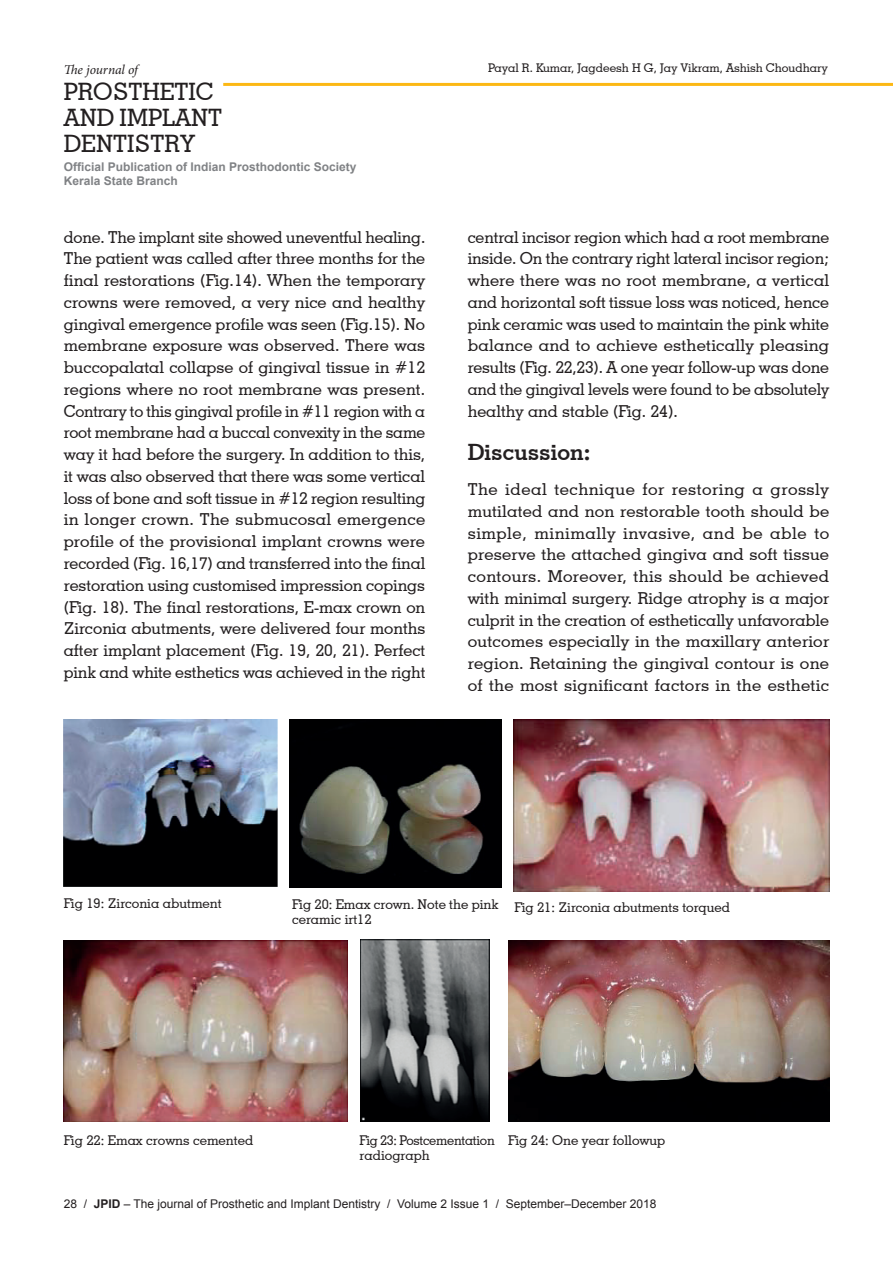
<style>
.page{position:relative;width:893px;height:1263px;background:#fff}
.page>*{position:absolute;margin:0;border:0;box-sizing:border-box;transform-origin:0 0}
.t1{font:500 24px/26.2px "Geometric Slab 703 BT";color:#231f20}
.t2{font:700 22.5px "Geometric Slab 703 BT";color:#231f20}
.t3{font:500 16.5px/21.8px "Geometric Slab 703 BT";color:#231f20;text-align:justify}
.t4{font:500 13.5px/15px "Geometric Slab 703 BT";color:#231f20}
.t5{font:italic 13.5px "Minion Pro";letter-spacing:-.01em;color:#231f20}
.t6{font:12px "Arial";color:#231f20}
.t7{font:700 12px/14.4px "Arial";color:#808285}
.t8{font:500 12px "Geometric Slab 703 BT";color:#231f20}
.s1{font-weight:700}
</style>
<div class="page">
<hr style="left:223px;top:83px;width:670px;height:3px;background:#fcb814">
<img style="left:64px;top:719px;width:213px;height:168px">
<img style="left:289px;top:719px;width:212px;height:168px">
<img style="left:514px;top:719px;width:315px;height:172px">
<img style="left:64px;top:940px;width:283px;height:181px">
<img style="left:360px;top:939px;width:130px;height:182px">
<img style="left:509px;top:941px;width:320px;height:180px">
<p class="t5" style="left:64px;top:60px;width:76px">The journal of</p>
<h1 class="t1" style="left:64px;top:78px;width:160px">PROSTHETIC<br>AND IMPLANT<br>DENTISTRY</h1>
<p class="t7" style="left:64px;top:160px;width:294px">Official Publication of Indian Prosthodontic Society<br>Kerala State Branch</p>
<p class="t8" style="left:488px;top:60px;width:341px">Payal R. Kumar, Jagdeesh H G, Jay Vikram, Ashish Choudhary</p>
<p class="t3" style="left:64px;top:226px;width:363px">done. The implant site showed uneventful healing.<br>The patient was called after three months for the final restorations (Fig.14). When the temporary crowns were removed, a very nice and healthy gingival emergence profile was seen (Fig.15). No membrane exposure was observed. There was buccopalatal collapse of gingival tissue in #12 regions where no root membrane was present.<br>Contrary to this gingival profile in #11 region with a root membrane had a buccal convexity in the same way it had before the surgery. In addition to this, it was also observed that there was some vertical loss of bone and soft tissue in #12 region resulting in longer crown. The submucosal emergence profile of the provisional implant crowns were recorded (Fig. 16,17) and transferred into the final restoration using customised impression copings (Fig. 18). The final restorations, E-max crown on Zirconia abutments, were delivered four months after implant placement (Fig. 19, 20, 21). Perfect pink and white esthetics was achieved in the right</p>
<p class="t3" style="left:468px;top:226px;width:363px">central incisor region which had a root membrane inside. On the contrary right lateral incisor region; where there was no root membrane, a vertical and horizontal soft tissue loss was noticed, hence pink ceramic was used to maintain the pink white balance and to achieve esthetically pleasing results (Fig. 22,23). A one year follow-up was done and the gingival levels were found to be absolutely healthy and stable (Fig. 24).</p>
<h2 class="t2" style="left:468px;top:439px;width:125px">Discussion:</h2>
<p class="t3" style="left:468px;top:478px;width:363px">The ideal technique for restoring a grossly mutilated and non restorable tooth should be simple, minimally invasive, and be able to preserve the attached gingiva and soft tissue contours. Moreover, this should be achieved with minimal surgery. Ridge atrophy is a major culprit in the creation of esthetically unfavorable outcomes especially in the maxillary anterior region. Retaining the gingival contour is one of the most significant factors in the esthetic</p>
<p class="t4" style="left:64px;top:895px;width:159px">Fig 19: Zirconia abutment</p>
<p class="t4" style="left:292px;top:896px;width:208px">Fig 20: Emax crown. Note the pink ceramic irt12</p>
<p class="t4" style="left:514px;top:899px;width:217px">Fig 21: Zirconia abutments torqued</p>
<p class="t4" style="left:64px;top:1132px;width:191px">Fig 22: Emax crowns cemented</p>
<p class="t4" style="left:360px;top:1132px;width:137px">Fig 23: Postcementation radiograph</p>
<p class="t4" style="left:508px;top:1132px;width:159px">Fig 24: One year followup</p>
<p class="t6" style="left:64px;top:1196px;width:594px">28 / <span class="s1">JPID</span> – The journal of Prosthetic and Implant Dentistry / Volume 2 Issue 1 / September–December 2018</p>
</div>
